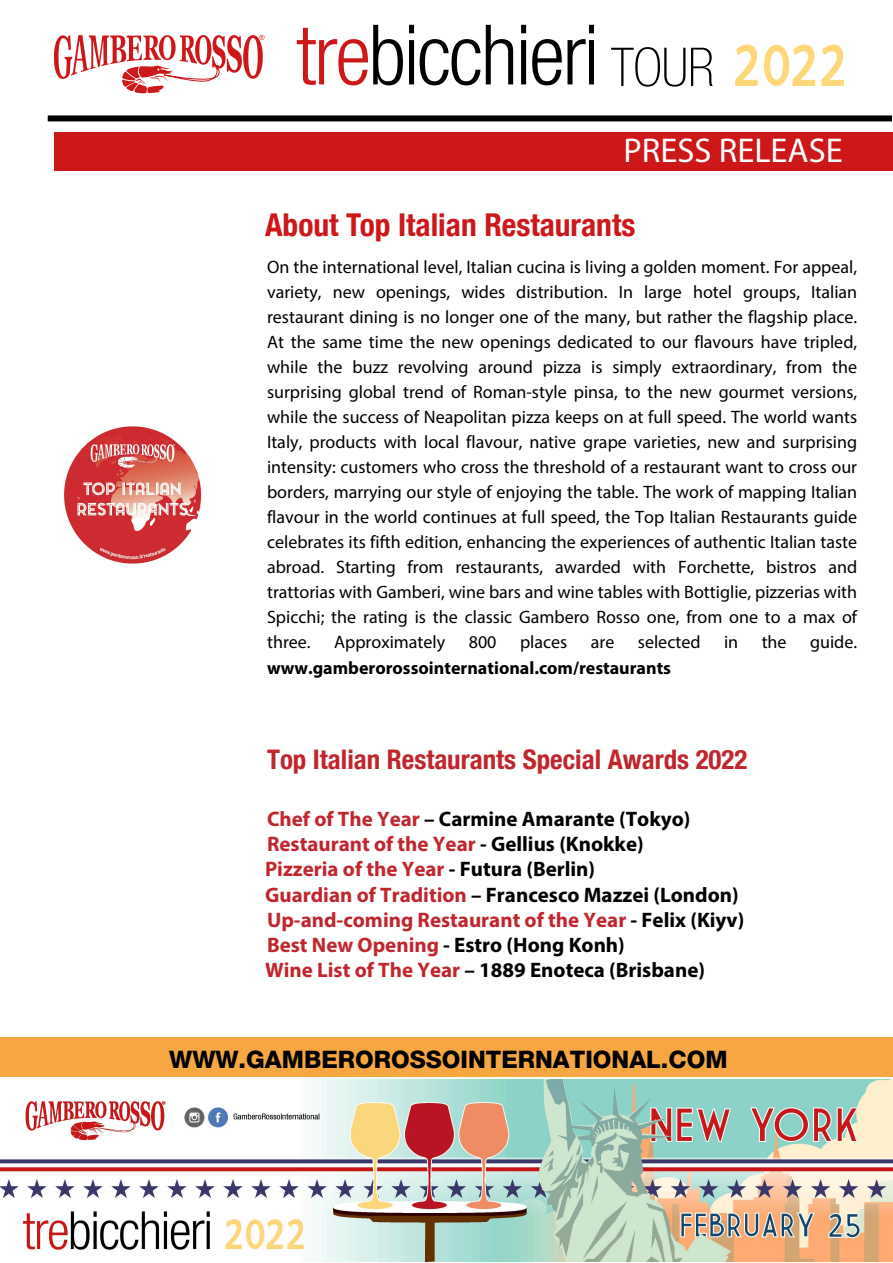
<style>
.page{position:relative;width:893px;height:1263px;background:#fff}
.page>*{position:absolute;margin:0;border:0;box-sizing:border-box;transform-origin:0 0}
.t1{font:300 condensed 83.55px "Helvetica Neue LT Com";letter-spacing:-.025em;color:#000}
.t2{font:34.5px "Myriad Pro";color:#fff}
.t3{font:700 condensed 31.5px "Helvetica Neue LT Com";color:#cd171a}
.t4{font:700 condensed 27px "Helvetica Neue LT Com";color:#c1262d}
.t5{font:800 24px "Helvetica Neue LT Com";color:#000}
.t6{font:700 21px/25.2px "Myriad Pro";color:#c1262d}
.t7{font:18px/25px "Myriad Pro";color:#000;text-align:justify}
.t8{font:700 18px "Myriad Pro";color:#000}
.s1{color:#cd1719}
.s2{font-weight:100;font-size:53.55px}
.s3{font-family:"Market Deco";font-weight:400;font-stretch:normal;font-size:57px;color:#ffd87c}
.s4{color:#000}
</style>
<div class="page">
<div style="left:0;top:1037px;width:893px;height:39px;background:#f7a741"></div>
<div style="left:54px;top:132px;width:839px;height:39px;background:#cd1719"></div>
<svg style="left:54px;top:35px;width:210px;height:58px"></svg>
<div style="left:48px;top:115px;width:844px;height:6px;background:#000"></div>
<img style="left:0;top:1079px;width:892px;height:182px">
<img style="left:64px;top:426px;width:138px;height:138px">
<h1 class="t1" style="left:296px;top:7px;width:552px"><span class="s1">tre</span>bicchieri <span class="s2">TOUR</span> <span class="s3">2022</span></h1>
<h2 class="t2" style="left:624px;top:129px;width:221px">PRESS RELEASE</h2>
<h3 class="t3" style="left:265px;top:206px;width:372px">About Top Italian Restaurants</h3>
<p class="t7" style="left:267px;top:254px;width:592px">On the international level, Italian cucina is living a golden moment. For appeal, variety, new openings, wides distribution. In large hotel groups, Italian restaurant dining is no longer one of the many, but rather the flagship place.<br>At the same time the new openings dedicated to our flavours have tripled, while the buzz revolving around pizza is simply extraordinary, from the surprising global trend of Roman-style pinsa, to the new gourmet versions, while the success of Neapolitan pizza keeps on at full speed. The world wants Italy, products with local flavour, native grape varieties, new and surprising intensity: customers who cross the threshold of a restaurant want to cross our borders, marrying our style of enjoying the table. The work of mapping Italian flavour in the world continues at full speed, the Top Italian Restaurants guide celebrates its fifth edition, enhancing the experiences of authentic Italian taste abroad. Starting from restaurants, awarded with Forchette, bistros and trattorias with Gamberi, wine bars and wine tables with Bottiglie, pizzerias with Spicchi; the rating is the classic Gambero Rosso one, from one to a max of three.</p>
<p class="t7" style="left:334px;top:629px;width:113px">Approximately</p>
<p class="t7" style="left:469px;top:629px;width:29px">800</p>
<p class="t7" style="left:520px;top:629px;width:49px">places</p>
<p class="t7" style="left:591px;top:629px;width:25px">are</p>
<p class="t7" style="left:638px;top:629px;width:64px">selected</p>
<p class="t7" style="left:724px;top:629px;width:16px">in</p>
<p class="t7" style="left:762px;top:629px;width:26px">the</p>
<p class="t7" style="left:810px;top:629px;width:49px">guide.</p>
<p class="t8" style="left:267px;top:656px;width:406px">www.gamberorossointernational.com/restaurants</p>
<h3 class="t4" style="left:267px;top:743px;width:482px">Top Italian Restaurants Special Awards 2022</h3>
<p class="t6" style="left:265px;top:805px;width:481px">Chef of The Year <span class="s4">– Carmine Amarante (Tokyo)<br></span>Restaurant of the Year <span class="s4">- Gellius (Knokke)<br></span>Pizzeria of the Year <span class="s4">- Futura (Berlin)<br></span>Guardian of Tradition <span class="s4">– Francesco Mazzei (London)<br></span>Up-and-coming Restaurant of the Year <span class="s4">- Felix (Kiyv)<br></span>Best New Opening <span class="s4">- Estro (Hong Konh)<br></span>Wine List of The Year <span class="s4">– 1889 Enoteca (Brisbane)</span></p>
<h3 class="t5" style="left:169px;top:1045px;width:560px">WWW.GAMBEROROSSOINTERNATIONAL.COM</h3>
</div>
